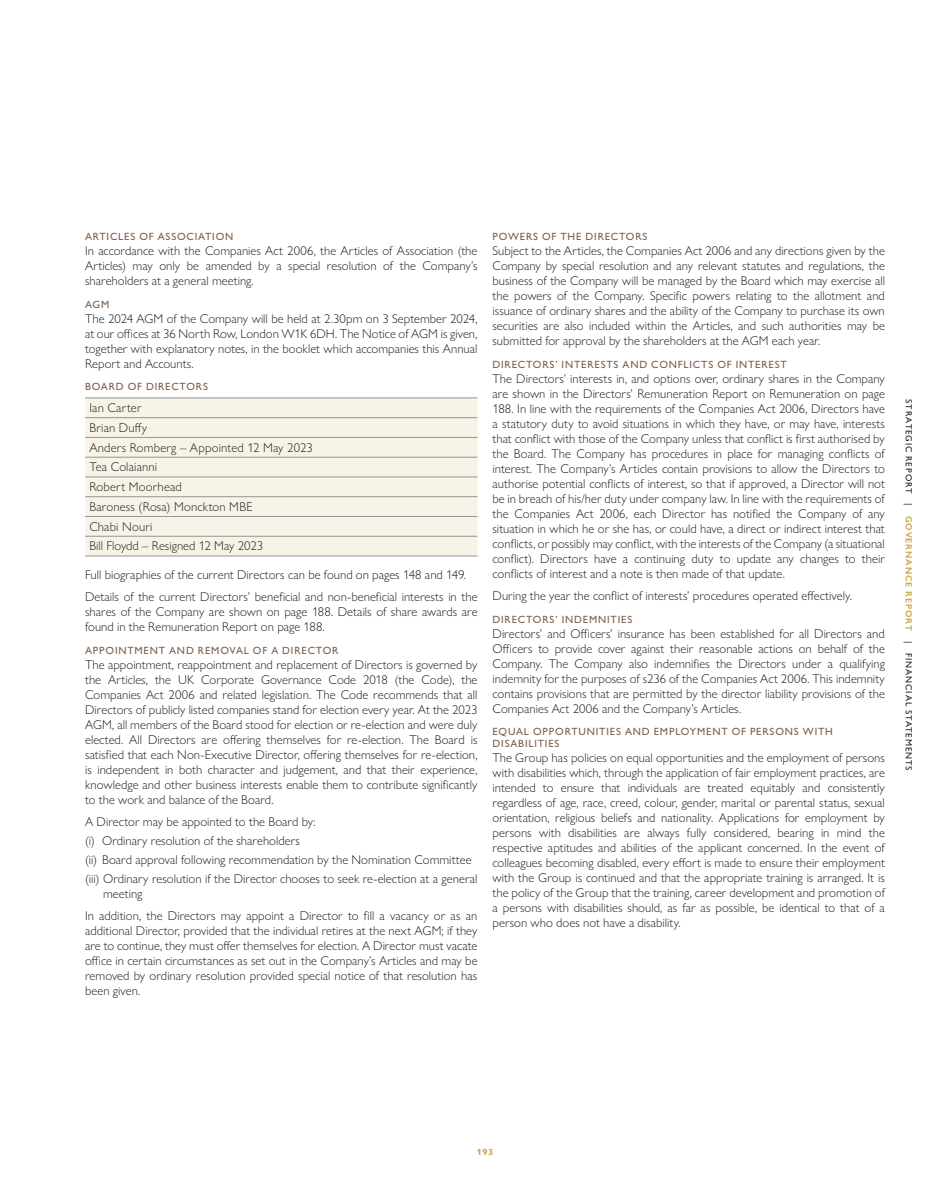
<style>
.page{position:relative;width:936px;height:1191px;background:#fff}
.page>*{position:absolute;margin:0;border:0;box-sizing:border-box;transform-origin:0 0}
._04_Body_Copy_JUSTIFIED_8_5_10pt__5pt{font:300 12.75px/15px "Gill Sans Nova";letter-spacing:.005em;color:#231f20;text-align:justify}
._04_Body_Copy_JUSTIFIED_8_5_10pt__2_5pt{font:300 12.75px "Gill Sans Nova";color:#231f20}
._04_Body_Copy_8_5_10pt{font:300 12.75px "Gill Sans Nova";letter-spacing:.015em;color:#231f20}
._03_Body_Heading_L1_7_8pt{font:500 10.5px/12px "Gill Sans Nova";letter-spacing:.075em;color:#7a5e4c}
.t1{font:500 9px "Gill Sans Nova";letter-spacing:.1em;color:#231f20}
.t2{font:700 9px "Gill Sans Nova";color:#caa342}
.s1{font-weight:600;color:#caa342}
</style>
<div class="page">
<div style="left:85px;top:399px;width:392px;height:157px;background:#f8f3e7"></div>
<hr style="left:85px;top:437px;width:392px;height:1px;background:#939598">
<hr style="left:85px;top:457px;width:392px;height:1px;background:#939598">
<hr style="left:85px;top:477px;width:392px;height:1px;background:#939598">
<hr style="left:85px;top:496px;width:392px;height:1px;background:#939598">
<hr style="left:85px;top:516px;width:392px;height:1px;background:#939598">
<hr style="left:85px;top:536px;width:392px;height:1px;background:#939598">
<hr style="left:85px;top:556px;width:392px;height:1px;background:#939598">
<hr style="left:85px;top:398px;width:392px;height:1px;background:#939598">
<hr style="left:85px;top:417px;width:392px;height:1px;background:#939598">
<p class="_03_Body_Heading_L1_7_8pt" style="left:85px;top:230px;width:150px">ARTICLES OF ASSOCIATION</p>
<p class="_04_Body_Copy_JUSTIFIED_8_5_10pt__5pt" style="left:85px;top:243px;width:394px">In accordance with the Companies Act 2006, the Articles of Association (the Articles) may only be amended by a special resolution of the Company’s shareholders at a general meeting.</p>
<p class="_03_Body_Heading_L1_7_8pt" style="left:85px;top:298px;width:26px">AGM</p>
<p class="_04_Body_Copy_JUSTIFIED_8_5_10pt__5pt" style="left:85px;top:311px;width:394px">The 2024 AGM of the Company will be held at 2.30pm on 3 September 2024, at our offices at 36 North Row, London W1K 6DH. The Notice of AGM is given, together with explanatory notes, in the booklet which accompanies this Annual Report and Accounts.</p>
<p class="_03_Body_Heading_L1_7_8pt" style="left:85px;top:380px;width:124px">BOARD OF DIRECTORS</p>
<p class="_04_Body_Copy_8_5_10pt" style="left:89px;top:400px;width:54px">Ian Carter</p>
<p class="_04_Body_Copy_8_5_10pt" style="left:89px;top:420px;width:59px">Brian Duffy</p>
<p class="_04_Body_Copy_8_5_10pt" style="left:89px;top:439px;width:225px">Anders Romberg – Appointed 12 May 2023</p>
<p class="_04_Body_Copy_8_5_10pt" style="left:89px;top:459px;width:69px">Tea Colaianni</p>
<p class="_04_Body_Copy_8_5_10pt" style="left:89px;top:479px;width:94px">Robert Moorhead</p>
<p class="_04_Body_Copy_8_5_10pt" style="left:89px;top:499px;width:165px">Baroness (Rosa) Monckton MBE</p>
<p class="_04_Body_Copy_8_5_10pt" style="left:89px;top:518px;width:65px">Chabi Nouri</p>
<p class="_04_Body_Copy_JUSTIFIED_8_5_10pt__5pt" style="left:89px;top:538px;width:175px">Bill Floydd – Resigned 12 May 2023</p>
<p class="_04_Body_Copy_JUSTIFIED_8_5_10pt__5pt" style="left:85px;top:567px;width:382px">Full biographies of the current Directors can be found on pages 148 and 149.</p>
<p class="_04_Body_Copy_JUSTIFIED_8_5_10pt__5pt" style="left:85px;top:589px;width:394px">Details of the current Directors’ beneficial and non-beneficial interests in the shares of the Company are shown on page 188. Details of share awards are found in the Remuneration Report on page 188.</p>
<p class="_03_Body_Heading_L1_7_8pt" style="left:85px;top:644px;width:255px">APPOINTMENT AND REMOVAL OF A DIRECTOR</p>
<p class="_04_Body_Copy_JUSTIFIED_8_5_10pt__5pt" style="left:85px;top:657px;width:394px">The appointment, reappointment and replacement of Directors is governed by the Articles, the UK Corporate Governance Code 2018 (the Code), the Companies Act 2006 and related legislation. The Code recommends that all Directors of publicly listed companies stand for election every year. At the 2023<br>AGM, all members of the Board stood for election or re-election and were duly elected. All Directors are offering themselves for re-election. The Board is satisfied that each Non-Executive Director, offering themselves for re-election, is independent in both character and judgement, and that their experience, knowledge and other business interests enable them to contribute significantly to the work and balance of the Board.</p>
<p class="_04_Body_Copy_JUSTIFIED_8_5_10pt__2_5pt" style="left:85px;top:814px;width:232px">A Director may be appointed to the Board by:</p>
<p class="_04_Body_Copy_JUSTIFIED_8_5_10pt__2_5pt" style="left:85px;top:833px;width:216px">(i) Ordinary resolution of the shareholders</p>
<p class="_04_Body_Copy_JUSTIFIED_8_5_10pt__2_5pt" style="left:85px;top:851px;width:388px">(ii) Board approval following recommendation by the Nomination Committee</p>
<p class="_04_Body_Copy_JUSTIFIED_8_5_10pt__5pt" style="left:103px;top:870px;width:376px;text-indent:-18px">(iii) Ordinary resolution if the Director chooses to seek re-election at a general meeting</p>
<p class="_04_Body_Copy_JUSTIFIED_8_5_10pt__5pt" style="left:85px;top:908px;width:394px">In addition, the Directors may appoint a Director to fill a vacancy or as an additional Director, provided that the individual retires at the next AGM; if they are to continue, they must offer themselves for election. A Director must vacate office in certain circumstances as set out in the Company’s Articles and may be removed by ordinary resolution provided special notice of that resolution has been given.</p>
<p class="_03_Body_Heading_L1_7_8pt" style="left:492px;top:230px;width:156px">POWERS OF THE DIRECTORS</p>
<p class="_04_Body_Copy_JUSTIFIED_8_5_10pt__5pt" style="left:492px;top:243px;width:394px">Subject to the Articles, the Companies Act 2006 and any directions given by the Company by special resolution and any relevant statutes and regulations, the business of the Company will be managed by the Board which may exercise all the powers of the Company. Specific powers relating to the allotment and issuance of ordinary shares and the ability of the Company to purchase its own securities are also included within the Articles, and such authorities may be submitted for approval by the shareholders at the AGM each year.</p>
<p class="_03_Body_Heading_L1_7_8pt" style="left:492px;top:358px;width:296px">DIRECTORS’ INTERESTS AND CONFLICTS OF INTEREST</p>
<p class="_04_Body_Copy_JUSTIFIED_8_5_10pt__5pt" style="left:492px;top:371px;width:394px">The Directors’ interests in, and options over, ordinary shares in the Company are shown in the Directors’ Remuneration Report on Remuneration on page 188. In line with the requirements of the Companies Act 2006, Directors have a statutory duty to avoid situations in which they have, or may have, interests that conflict with those of the Company unless that conflict is first authorised by the Board. The Company has procedures in place for managing conflicts of interest. The Company’s Articles contain provisions to allow the Directors to authorise potential conflicts of interest, so that if approved, a Director will not be in breach of his/her duty under company law. In line with the requirements of the Companies Act 2006, each Director has notified the Company of any situation in which he or she has, or could have, a direct or indirect interest that conflicts, or possibly may conflict, with the interests of the Company (a situational conflict). Directors have a continuing duty to update any changes to their conflicts of interest and a note is then made of that update.</p>
<p class="_04_Body_Copy_JUSTIFIED_8_5_10pt__5pt" style="left:492px;top:588px;width:361px">During the year the conflict of interests’ procedures operated effectively.</p>
<p class="_03_Body_Heading_L1_7_8pt" style="left:492px;top:613px;width:141px">DIRECTORS’ INDEMNITIES</p>
<p class="_04_Body_Copy_JUSTIFIED_8_5_10pt__5pt" style="left:492px;top:626px;width:394px">Directors’ and Officers’ insurance has been established for all Directors and Officers to provide cover against their reasonable actions on behalf of the Company. The Company also indemnifies the Directors under a qualifying indemnity for the purposes of s236 of the Companies Act 2006. This indemnity contains provisions that are permitted by the director liability provisions of the Companies Act 2006 and the Company’s Articles.</p>
<p class="_03_Body_Heading_L1_7_8pt" style="left:492px;top:725px;width:342px">EQUAL OPPORTUNITIES AND EMPLOYMENT OF PERSONS WITH<br>DISABILITIES</p>
<p class="_04_Body_Copy_JUSTIFIED_8_5_10pt__5pt" style="left:492px;top:750px;width:394px">The Group has policies on equal opportunities and the employment of persons with disabilities which, through the application of fair employment practices, are intended to ensure that individuals are treated equitably and consistently regardless of age, race, creed, colour, gender, marital or parental status, sexual orientation, religious beliefs and nationality. Applications for employment by persons with disabilities are always fully considered, bearing in mind the respective aptitudes and abilities of the applicant concerned. In the event of colleagues becoming disabled, every effort is made to ensure their employment with the Group is continued and that the appropriate training is arranged. It is the policy of the Group that the training, career development and promotion of a persons with disabilities should, as far as possible, be identical to that of a person who does not have a disability.</p>
<p class="t1" style="left:914px;top:399px;width:373px;rotate:90deg">STRATEGIC REPORT | <span class="s1">GOVERNANCE REPORT</span> | FINANCIAL STATEMENTS</p>
<p class="t2" style="left:476px;top:1146px;width:18px">193</p>
</div>
